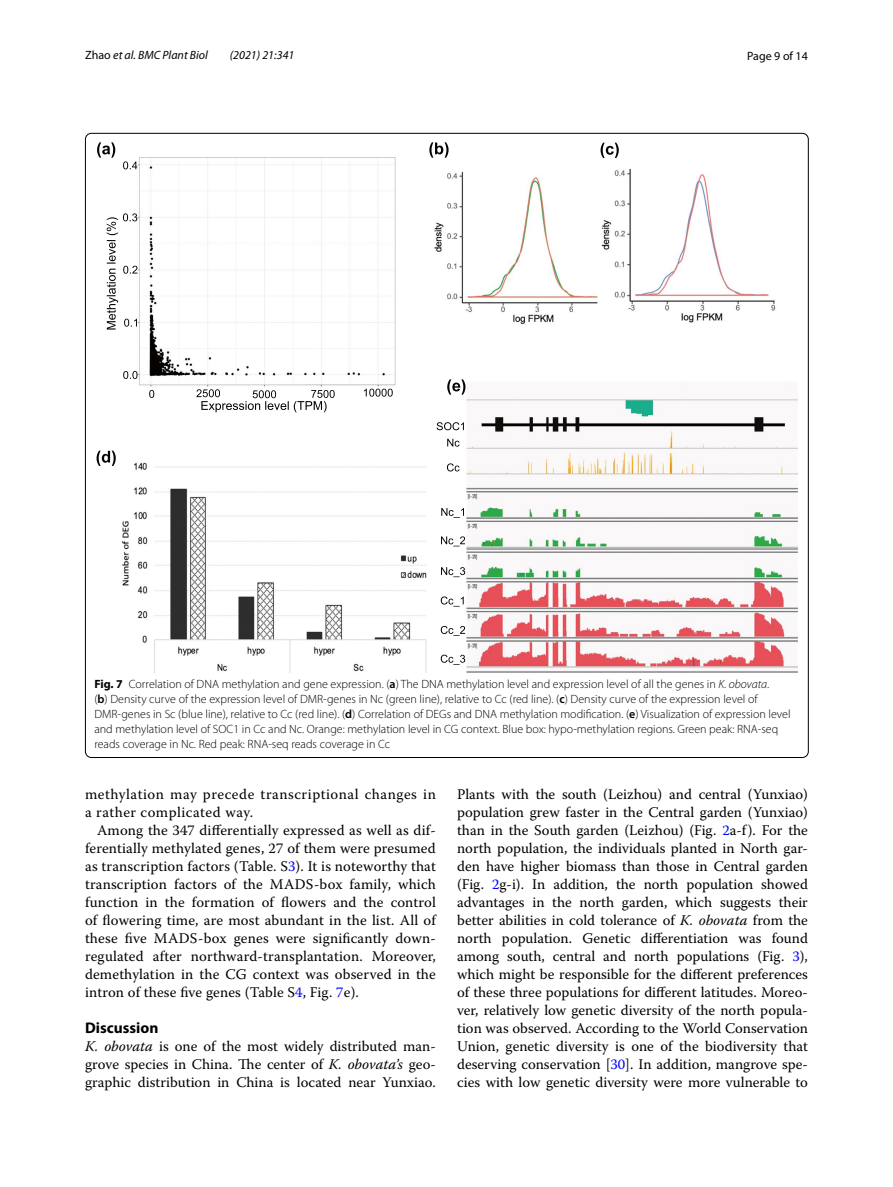
<style>
.page{position:relative;width:893px;height:1187px;background:#fff}
.page>*{position:absolute;margin:0;border:0;box-sizing:border-box;transform-origin:0 0}
.t1{font:700 15.45px "Myriad Pro";color:#000}
.t2{font:14.7px/18px "Warnock Pro";letter-spacing:.01em;color:#000;text-align:justify}
.t3{font:14.7px/18px "Warnock Pro";letter-spacing:.035em;color:#000}
.t4{font:300 12px/15px "Myriad Pro";color:#000}
.t5{font:italic 12px "Myriad Pro";color:#000}
.t6{font:12px "Myriad Pro";color:#000}
.s1{font-style:normal}
.s2{font-weight:700}
.s3{font-weight:600}
.s4{font-style:italic}
.s5{color:#00f}
</style>
<div class="page">
<img style="left:122px;top:157px;width:675px;height:515px">
<svg style="left:97px;top:142px;width:18px;height:16px"></svg>
<svg style="left:429px;top:142px;width:20px;height:16px"></svg>
<svg style="left:601px;top:143px;width:18px;height:15px"></svg>
<svg style="left:97px;top:450px;width:19px;height:16px"></svg>
<svg style="left:447px;top:379px;width:18px;height:15px"></svg>
<svg style="left:149px;top:390px;width:5px;height:8px"></svg>
<svg style="left:196px;top:389px;width:139px;height:23px"></svg>
<svg style="left:364px;top:388px;width:29px;height:8px"></svg>
<svg style="left:123px;top:371px;width:15px;height:8px"></svg>
<svg style="left:107px;top:213px;width:30px;height:116px"></svg>
<svg style="left:123px;top:161px;width:14px;height:8px"></svg>
<svg style="left:437px;top:422px;width:27px;height:8px"></svg>
<svg style="left:447px;top:438px;width:13px;height:8px"></svg>
<svg style="left:447px;top:463px;width:13px;height:8px"></svg>
<svg style="left:441px;top:508px;width:23px;height:10px"></svg>
<svg style="left:441px;top:536px;width:24px;height:10px"></svg>
<svg style="left:441px;top:567px;width:24px;height:10px"></svg>
<svg style="left:441px;top:596px;width:23px;height:10px"></svg>
<svg style="left:441px;top:626px;width:24px;height:10px"></svg>
<svg style="left:441px;top:654px;width:24px;height:10px"></svg>
<p class="t5" style="left:85px;top:48px;width:124px"><span class="s1">Zhao</span> et al. BMC Plant Biol</p>
<p class="t5" style="left:230px;top:48px;width:66px">(2021) 21:341</p>
<p class="t6" style="left:747px;top:48px;width:62px">Page 9 of 14</p>
<p class="t4" style="left:94px;top:676px;width:698px"><span class="s2">Fig. 7</span> Correlation of DNA methylation and gene expression. (<span class="s3">a</span>) The DNA methylation level and expression level of all the genes in <span class="s4">K. obovata</span>.<br>(<span class="s3">b</span>) Density curve of the expression level of DMR-genes in Nc (green line), relative to Cc (red line). (<span class="s3">c</span>) Density curve of the expression level of DMR-genes in Sc (blue line), relative to Cc (red line). (<span class="s3">d</span>) Correlation of DEGs and DNA methylation modification. (<span class="s3">e</span>) Visualization of expression level and methylation level of SOC1 in Cc and Nc. Orange: methylation level in CG context. Blue box: hypo-methylation regions. Green peak: RNA-seq reads coverage in Nc. Red peak: RNA-seq reads coverage in Cc</p>
<p class="t3" style="left:85px;top:784px;width:352px">methylation may precede transcriptional changes in a rather complicated way.</p>
<p class="t2" style="left:85px;top:820px;width:352px;text-indent:12px">Among the 347 differentially expressed as well as dif&shy;ferentially methylated genes, 27 of them were presumed as transcription factors (Table. S<span class="s5">3</span>). It is noteworthy that transcription factors of the MADS-box family, which function in the formation of flowers and the control of flowering time, are most abundant in the list. All of these five MADS-box genes were significantly down&shy;regulated after northward-transplantation. Moreover, demethylation in the CG context was observed in the intron of these five genes (Table S<span class="s5">4</span>, Fig. <span class="s5">7</span>e).</p>
<p class="t1" style="left:85px;top:1017px;width:75px">Discussion</p>
<p class="t2" style="left:85px;top:1036px;width:352px"><span class="s4">K. obovata</span> is one of the most widely distributed man&shy;grove species in China. The center of <span class="s4">K. obovata’s</span> geo&shy;graphic distribution in China is located near Yunxiao.</p>
<p class="t2" style="left:457px;top:784px;width:352px">Plants with the south (Leizhou) and central (Yunxiao) population grew faster in the Central garden (Yunxiao) than in the South garden (Leizhou) (Fig. <span class="s5">2</span>a-f). For the north population, the individuals planted in North gar&shy;den have higher biomass than those in Central garden (Fig. <span class="s5">2</span>g-i). In addition, the north population showed advantages in the north garden, which suggests their better abilities in cold tolerance of <span class="s4">K. obovata</span> from the north population. Genetic differentiation was found among south, central and north populations (Fig. <span class="s5">3</span>), which might be responsible for the different preferences of these three populations for different latitudes. Moreo&shy;ver, relatively low genetic diversity of the north popula&shy;tion was observed. According to the World Conservation Union, genetic diversity is one of the biodiversity that deserving conservation [<span class="s5">30</span>]. In addition, mangrove spe&shy;cies with low genetic diversity were more vulnerable to</p>
</div>
